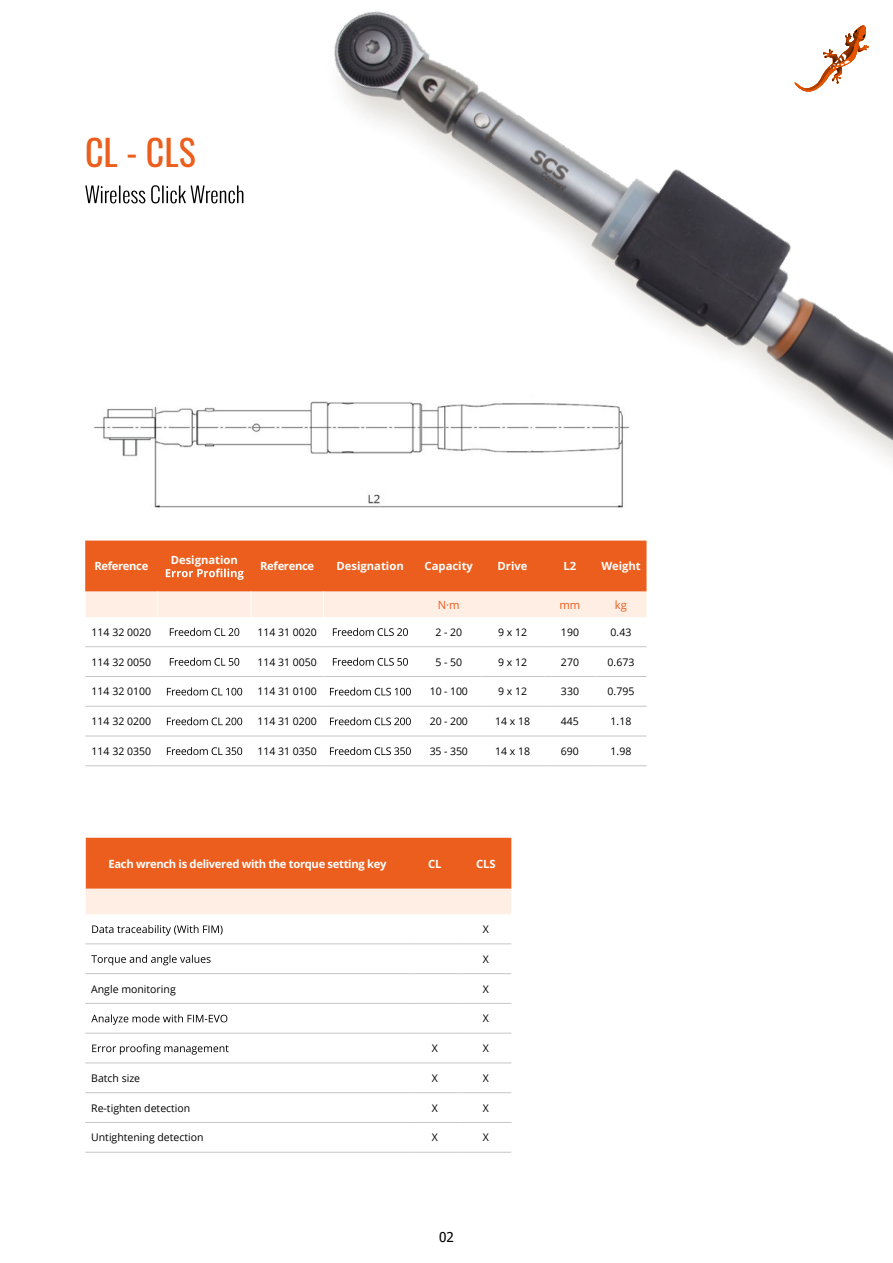
<style>
.page{position:relative;width:893px;height:1263px;background:#fff}
.page>*{position:absolute;margin:0;border:0;box-sizing:border-box;transform-origin:0 0}
.t1{font:36px "Oswald";color:#eb5e1d}
.t2{font:13.5px "Tahoma";color:#000}
.t3{font:700 11.25px "Open Sans";letter-spacing:-.03em;color:#fff}
.t4{font:700 11.25px "Open Sans";color:#fff}
.t5{font:11.25px "Open Sans";color:#eb5e1d}
.t6{font:10.5px "Open Sans";color:#000}
</style>
<div class="page">
<img style="left:85px;top:407px;width:138px;height:134px">
<img style="left:223px;top:11px;width:670px;height:625px">
<svg style="left:85px;top:185px;width:158px;height:18px"></svg>
<hr style="left:85px;top:646px;width:73px;height:1px;background:#c6c6c6">
<hr style="left:158px;top:646px;width:93px;height:1px;background:#c6c6c6">
<hr style="left:251px;top:646px;width:72px;height:1px;background:#c6c6c6">
<hr style="left:323px;top:646px;width:94px;height:1px;background:#c6c6c6">
<hr style="left:417px;top:646px;width:64px;height:1px;background:#c6c6c6">
<hr style="left:481px;top:646px;width:63px;height:1px;background:#c6c6c6">
<hr style="left:544px;top:646px;width:51px;height:1px;background:#c6c6c6">
<hr style="left:595px;top:646px;width:51px;height:1px;background:#c6c6c6">
<hr style="left:85px;top:676px;width:73px;height:1px;background:#c6c6c6">
<hr style="left:158px;top:676px;width:93px;height:1px;background:#c6c6c6">
<hr style="left:251px;top:676px;width:72px;height:1px;background:#c6c6c6">
<hr style="left:323px;top:676px;width:94px;height:1px;background:#c6c6c6">
<hr style="left:417px;top:676px;width:64px;height:1px;background:#c6c6c6">
<hr style="left:481px;top:676px;width:63px;height:1px;background:#c6c6c6">
<hr style="left:544px;top:676px;width:51px;height:1px;background:#c6c6c6">
<hr style="left:595px;top:676px;width:51px;height:1px;background:#c6c6c6">
<hr style="left:85px;top:706px;width:73px;height:1px;background:#c6c6c6">
<hr style="left:158px;top:706px;width:93px;height:1px;background:#c6c6c6">
<hr style="left:251px;top:706px;width:72px;height:1px;background:#c6c6c6">
<hr style="left:323px;top:706px;width:94px;height:1px;background:#c6c6c6">
<hr style="left:417px;top:706px;width:64px;height:1px;background:#c6c6c6">
<hr style="left:481px;top:706px;width:63px;height:1px;background:#c6c6c6">
<hr style="left:544px;top:706px;width:51px;height:1px;background:#c6c6c6">
<hr style="left:595px;top:706px;width:51px;height:1px;background:#c6c6c6">
<hr style="left:85px;top:736px;width:73px;height:1px;background:#c6c6c6">
<hr style="left:158px;top:736px;width:93px;height:1px;background:#c6c6c6">
<hr style="left:251px;top:736px;width:72px;height:1px;background:#c6c6c6">
<hr style="left:323px;top:736px;width:94px;height:1px;background:#c6c6c6">
<hr style="left:417px;top:736px;width:64px;height:1px;background:#c6c6c6">
<hr style="left:481px;top:736px;width:63px;height:1px;background:#c6c6c6">
<hr style="left:544px;top:736px;width:51px;height:1px;background:#c6c6c6">
<hr style="left:595px;top:736px;width:51px;height:1px;background:#c6c6c6">
<hr style="left:85px;top:765px;width:73px;height:1px;background:#c6c6c6">
<hr style="left:158px;top:765px;width:93px;height:1px;background:#c6c6c6">
<hr style="left:251px;top:765px;width:72px;height:1px;background:#c6c6c6">
<hr style="left:323px;top:765px;width:94px;height:1px;background:#c6c6c6">
<hr style="left:417px;top:765px;width:64px;height:1px;background:#c6c6c6">
<hr style="left:481px;top:765px;width:63px;height:1px;background:#c6c6c6">
<hr style="left:544px;top:765px;width:51px;height:1px;background:#c6c6c6">
<hr style="left:595px;top:765px;width:51px;height:1px;background:#c6c6c6">
<svg style="left:85px;top:541px;width:561px;height:76px;background:#f18f61"></svg>
<svg style="left:170px;top:628px;width:69px;height:8px"></svg>
<svg style="left:333px;top:628px;width:75px;height:8px"></svg>
<svg style="left:170px;top:658px;width:69px;height:8px"></svg>
<svg style="left:333px;top:658px;width:75px;height:8px"></svg>
<svg style="left:167px;top:687px;width:75px;height:8px"></svg>
<svg style="left:330px;top:687px;width:81px;height:8px"></svg>
<svg style="left:167px;top:717px;width:75px;height:8px"></svg>
<svg style="left:330px;top:717px;width:81px;height:8px"></svg>
<svg style="left:167px;top:747px;width:75px;height:8px"></svg>
<svg style="left:330px;top:747px;width:81px;height:8px"></svg>
<hr style="left:85px;top:943px;width:324px;height:1px;background:#c6c6c6">
<hr style="left:409px;top:943px;width:51px;height:1px;background:#c6c6c6">
<hr style="left:460px;top:943px;width:51px;height:1px;background:#c6c6c6">
<hr style="left:85px;top:973px;width:324px;height:1px;background:#c6c6c6">
<hr style="left:409px;top:973px;width:51px;height:1px;background:#c6c6c6">
<hr style="left:460px;top:973px;width:51px;height:1px;background:#c6c6c6">
<hr style="left:85px;top:1003px;width:324px;height:1px;background:#c6c6c6">
<hr style="left:409px;top:1003px;width:51px;height:1px;background:#c6c6c6">
<hr style="left:460px;top:1003px;width:51px;height:1px;background:#c6c6c6">
<hr style="left:85px;top:1033px;width:324px;height:1px;background:#c6c6c6">
<hr style="left:409px;top:1033px;width:51px;height:1px;background:#c6c6c6">
<hr style="left:460px;top:1033px;width:51px;height:1px;background:#c6c6c6">
<hr style="left:85px;top:1063px;width:324px;height:1px;background:#c6c6c6">
<hr style="left:409px;top:1063px;width:51px;height:1px;background:#c6c6c6">
<hr style="left:460px;top:1063px;width:51px;height:1px;background:#c6c6c6">
<hr style="left:85px;top:1092px;width:324px;height:1px;background:#c6c6c6">
<hr style="left:409px;top:1092px;width:51px;height:1px;background:#c6c6c6">
<hr style="left:460px;top:1092px;width:51px;height:1px;background:#c6c6c6">
<hr style="left:85px;top:1122px;width:324px;height:1px;background:#c6c6c6">
<hr style="left:409px;top:1122px;width:51px;height:1px;background:#c6c6c6">
<hr style="left:460px;top:1122px;width:51px;height:1px;background:#c6c6c6">
<hr style="left:85px;top:1152px;width:324px;height:1px;background:#c6c6c6">
<hr style="left:409px;top:1152px;width:51px;height:1px;background:#c6c6c6">
<hr style="left:460px;top:1152px;width:51px;height:1px;background:#c6c6c6">
<svg style="left:85px;top:838px;width:426px;height:76px;background:#f18e60"></svg>
<svg style="left:92px;top:925px;width:131px;height:10px"></svg>
<svg style="left:91px;top:955px;width:120px;height:10px"></svg>
<svg style="left:91px;top:1014px;width:136px;height:11px"></svg>
<svg style="left:92px;top:1044px;width:137px;height:10px"></svg>
<h1 class="t1" style="left:85px;top:120px;width:112px">CL - CLS</h1>
<p class="t3" style="left:94px;top:559px;width:55px">Reference</p>
<p class="t4" style="left:171px;top:552px;width:69px">Designation</p>
<p class="t3" style="left:260px;top:559px;width:55px">Reference</p>
<p class="t4" style="left:337px;top:559px;width:69px">Designation</p>
<p class="t4" style="left:425px;top:559px;width:50px">Capacity</p>
<p class="t3" style="left:498px;top:559px;width:31px">Drive</p>
<p class="t3" style="left:564px;top:559px;width:14px">L2</p>
<p class="t3" style="left:601px;top:559px;width:41px">Weight</p>
<p class="t5" style="left:438px;top:597px;width:23px">N·m</p>
<p class="t5" style="left:559px;top:597px;width:22px">mm</p>
<p class="t5" style="left:615px;top:597px;width:14px">kg</p>
<p class="t6" style="left:92px;top:625px;width:61px">114 32 0020</p>
<p class="t6" style="left:257px;top:625px;width:61px">114 31 0020</p>
<p class="t6" style="left:436px;top:625px;width:28px">2 - 20</p>
<p class="t6" style="left:498px;top:625px;width:30px">9 x 12</p>
<p class="t6" style="left:561px;top:625px;width:20px">190</p>
<p class="t6" style="left:611px;top:625px;width:22px">0.43</p>
<p class="t6" style="left:92px;top:655px;width:61px">114 32 0050</p>
<p class="t6" style="left:257px;top:655px;width:61px">114 31 0050</p>
<p class="t6" style="left:436px;top:655px;width:28px">5 - 50</p>
<p class="t6" style="left:498px;top:655px;width:30px">9 x 12</p>
<p class="t6" style="left:561px;top:655px;width:20px">270</p>
<p class="t6" style="left:608px;top:655px;width:28px">0.673</p>
<p class="t6" style="left:92px;top:684px;width:61px">114 32 0100</p>
<p class="t6" style="left:257px;top:684px;width:61px">114 31 0100</p>
<p class="t6" style="left:430px;top:684px;width:40px">10 - 100</p>
<p class="t6" style="left:498px;top:684px;width:30px">9 x 12</p>
<p class="t6" style="left:561px;top:684px;width:20px">330</p>
<p class="t6" style="left:608px;top:684px;width:28px">0.795</p>
<p class="t6" style="left:92px;top:714px;width:61px">114 32 0200</p>
<p class="t6" style="left:257px;top:714px;width:61px">114 31 0200</p>
<p class="t6" style="left:430px;top:714px;width:40px">20 - 200</p>
<p class="t6" style="left:495px;top:714px;width:36px">14 x 18</p>
<p class="t6" style="left:561px;top:714px;width:20px">445</p>
<p class="t6" style="left:611px;top:714px;width:22px">1.18</p>
<p class="t6" style="left:92px;top:744px;width:61px">114 32 0350</p>
<p class="t6" style="left:257px;top:744px;width:61px">114 31 0350</p>
<p class="t6" style="left:430px;top:744px;width:40px">35 - 350</p>
<p class="t6" style="left:495px;top:744px;width:36px">14 x 18</p>
<p class="t6" style="left:561px;top:744px;width:20px">690</p>
<p class="t6" style="left:611px;top:744px;width:22px">1.98</p>
<p class="t3" style="left:109px;top:856px;width:279px">Each wrench is delivered with the torque setting key</p>
<p class="t3" style="left:428px;top:856px;width:15px">CL</p>
<p class="t3" style="left:476px;top:856px;width:21px">CLS</p>
<p class="t6" style="left:483px;top:922px;width:8px">X</p>
<p class="t6" style="left:483px;top:952px;width:8px">X</p>
<p class="t6" style="left:91px;top:981px;width:86px">Angle monitoring</p>
<p class="t6" style="left:483px;top:981px;width:8px">X</p>
<p class="t6" style="left:483px;top:1011px;width:8px">X</p>
<p class="t6" style="left:432px;top:1041px;width:8px">X</p>
<p class="t6" style="left:483px;top:1041px;width:8px">X</p>
<p class="t6" style="left:91px;top:1071px;width:50px">Batch size</p>
<p class="t6" style="left:432px;top:1071px;width:8px">X</p>
<p class="t6" style="left:483px;top:1071px;width:8px">X</p>
<p class="t6" style="left:91px;top:1100px;width:101px">Re-tighten detection</p>
<p class="t6" style="left:432px;top:1100px;width:8px">X</p>
<p class="t6" style="left:483px;top:1100px;width:8px">X</p>
<p class="t6" style="left:91px;top:1130px;width:114px">Untightening detection</p>
<p class="t6" style="left:432px;top:1130px;width:8px">X</p>
<p class="t6" style="left:483px;top:1130px;width:8px">X</p>
<p class="t2" style="left:439px;top:1228px;width:16px">02</p>
</div>
